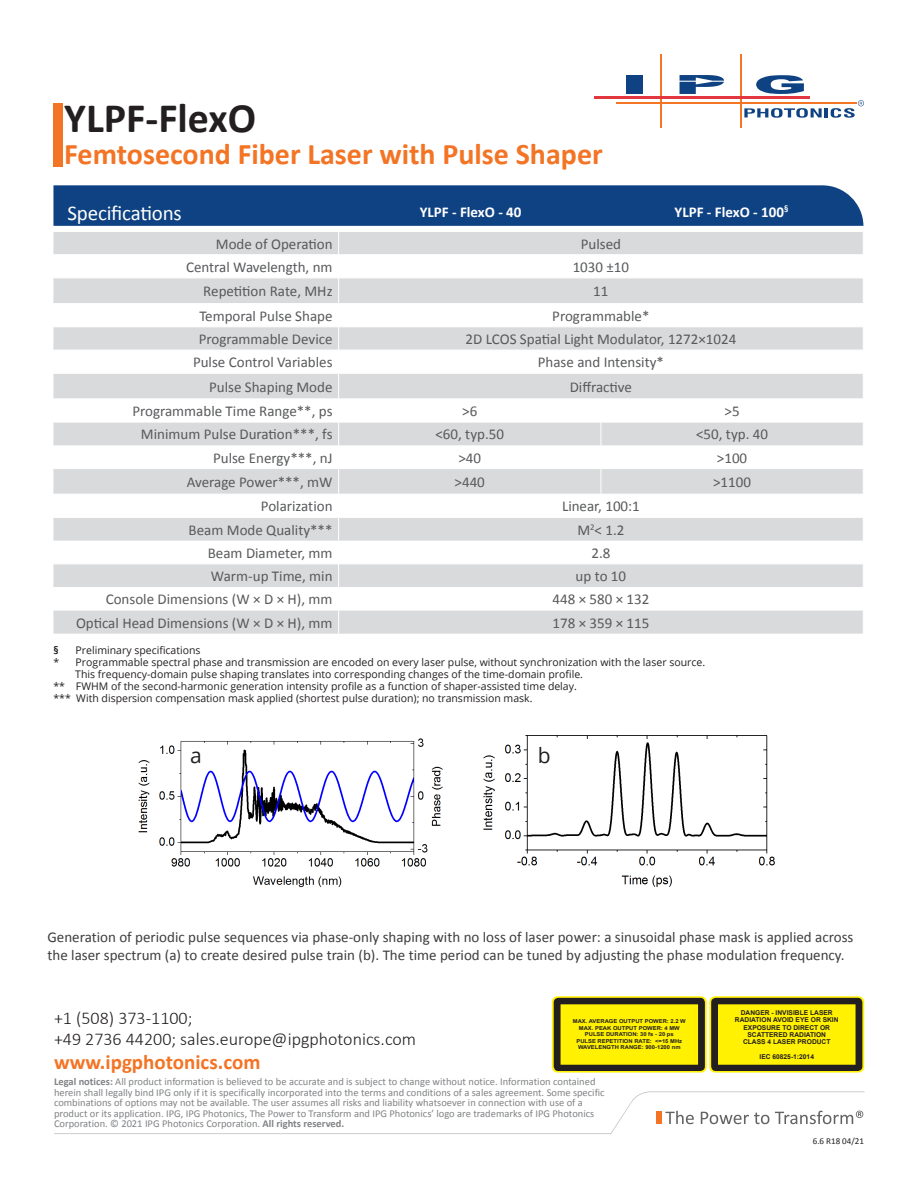
<style>
.page{position:relative;width:918px;height:1188px;background:#fff}
.page>*{position:absolute;margin:0;border:0;box-sizing:border-box;transform-origin:0 0}
.Heading{font:700 42px "Calibri";color:#231f20}
.Sub_Head{font:700 30px "Calibri";color:#f37424}
.Email{font:700 21px "Calibri";color:#f37424}
.Table_Heading{font:21px "Calibri";letter-spacing:-.01em;color:#fff}
.Legal{font:21px "Open Sans";color:#231f20}
.Email-2{font:300 18px "Calibri";color:#231f20}
.Table_left{font:15px "Calibri";color:#58595b}
.Body_Text{font:15px/18px "Calibri";color:#3e3e3f}
.Table_Right{font:15px "Calibri";color:#58595b}
.Table_Bold{font:700 15px "Calibri";color:#fff}
.Legal-2{font:10.5px/10.5px "Calibri";color:#808285}
.Table_Bold-2{font:10.5px/12px "Open Sans";color:#231f20}
.Table_Bold-3{font:700 10.5px "Open Sans";color:#231f20}
.Footage{font:9px "Calibri";color:#231f20}
.t1{font:700 6.6px "Arial";color:#231f20}
.t2{font:700 5.4px "Arial";color:#231f20;scale:1.08 1}
.s1{font-weight:700}
</style>
<div class="page">
<svg style="left:756px;top:75px;width:48px;height:19px"></svg>
<hr style="left:660px;top:54px;width:1px;height:74px;background:#f47523">
<hr style="left:617px;top:103px;width:240px;height:1px;background:#f47523">
<hr style="left:741px;top:54px;width:1px;height:74px;background:#f47523">
<hr style="left:594px;top:96px;width:215px;height:3px;background:#e3373f">
<svg style="left:744px;top:100px;width:120px;height:18px"></svg>
<div style="left:626px;top:75px;width:16px;height:6px;background:#0f4282"></div>
<div style="left:626px;top:82px;width:16px;height:12px;background:#0f4282"></div>
<svg style="left:680px;top:75px;width:44px;height:19px"></svg>
<svg style="left:54px;top:1091px;width:811px;height:43px"></svg>
<svg style="left:552px;top:996px;width:155px;height:77px"></svg>
<svg style="left:554px;top:998px;width:151px;height:73px;background:#c9bd08"></svg>
<svg style="left:709px;top:996px;width:155px;height:77px"></svg>
<svg style="left:711px;top:998px;width:151px;height:73px;background:#c9bd08"></svg>
<div style="left:53px;top:185px;width:810px;height:41px;background:#0f4282"></div>
<svg style="left:53px;top:232px;width:810px;height:402px"></svg>
<img style="left:138px;top:738px;width:305px;height:150px">
<img style="left:483px;top:735px;width:292px;height:152px">
<div style="left:53px;top:104px;width:9px;height:63px;background:#f37424"></div>
<p class="Heading" style="left:64px;top:91px;width:193px">YLPF-FlexO</p>
<p class="Sub_Head" style="left:64px;top:135px;width:540px">Femtosecond Fiber Laser with Pulse Shaper</p>
<p class="Table_Heading" style="left:68px;top:200px;width:116px">Specifications</p>
<p class="Table_Bold" style="left:420px;top:202px;width:103px">YLPF - FlexO - 40</p>
<p class="Table_Bold" style="left:675px;top:202px;width:115px">YLPF - FlexO - 100<sup>§</sup></p>
<p class="Table_left" style="left:216px;top:234px;width:118px">Mode of Operation</p>
<p class="Table_Right" style="left:581px;top:234px;width:42px">Pulsed</p>
<p class="Table_left" style="left:186px;top:257px;width:148px">Central Wavelength, nm</p>
<p class="Table_Right" style="left:573px;top:257px;width:58px">1030 ±10</p>
<p class="Table_left" style="left:203px;top:282px;width:131px">Repetition Rate, MHz</p>
<p class="Table_Right" style="left:593px;top:282px;width:17px">11</p>
<p class="Table_left" style="left:199px;top:306px;width:135px">Temporal Pulse Shape</p>
<p class="Table_Right" style="left:552px;top:306px;width:99px">Programmable*</p>
<p class="Table_left" style="left:199px;top:330px;width:135px">Programmable Device</p>
<p class="Table_Right" style="left:466px;top:330px;width:272px">2D LCOS Spatial Light Modulator, 1272×1024</p>
<p class="Table_left" style="left:193px;top:353px;width:141px">Pulse Control Variables</p>
<p class="Table_Right" style="left:538px;top:353px;width:128px">Phase and Intensity*</p>
<p class="Table_left" style="left:209px;top:377px;width:125px">Pulse Shaping Mode</p>
<p class="Table_Right" style="left:570px;top:377px;width:64px">Diffractive</p>
<p class="Table_left" style="left:132px;top:402px;width:202px">Programmable Time Range**, ps</p>
<p class="Table_Right" style="left:462px;top:402px;width:17px">&gt;6</p>
<p class="Table_Right" style="left:725px;top:402px;width:17px">&gt;5</p>
<p class="Table_left" style="left:141px;top:425px;width:193px">Minimum Pulse Duration***, fs</p>
<p class="Table_Right" style="left:436px;top:425px;width:70px">&lt;60, typ.50</p>
<p class="Table_Right" style="left:696px;top:425px;width:73px">&lt;50, typ. 40</p>
<p class="Table_left" style="left:213px;top:448px;width:121px">Pulse Energy***, nJ</p>
<p class="Table_Right" style="left:458px;top:448px;width:24px">&gt;40</p>
<p class="Table_Right" style="left:717px;top:448px;width:32px">&gt;100</p>
<p class="Table_left" style="left:187px;top:473px;width:147px">Average Power***, mW</p>
<p class="Table_Right" style="left:455px;top:473px;width:32px">&gt;440</p>
<p class="Table_Right" style="left:713px;top:473px;width:39px">&gt;1100</p>
<p class="Table_left" style="left:261px;top:497px;width:73px">Polarization</p>
<p class="Table_Right" style="left:562px;top:497px;width:79px">Linear, 100:1</p>
<p class="Table_left" style="left:189px;top:520px;width:145px">Beam Mode Quality***</p>
<p class="Table_Right" style="left:577px;top:520px;width:49px">M<sup>2</sup>&lt; 1.2</p>
<p class="Table_left" style="left:208px;top:543px;width:126px">Beam Diameter, mm</p>
<p class="Table_Right" style="left:591px;top:543px;width:20px">2.8</p>
<p class="Table_left" style="left:211px;top:567px;width:123px">Warm-up Time, min</p>
<p class="Table_Right" style="left:576px;top:567px;width:52px">up to 10</p>
<p class="Table_left" style="left:106px;top:590px;width:228px">Console Dimensions (W × D × H), mm</p>
<p class="Table_Right" style="left:552px;top:590px;width:98px">448 × 580 × 132</p>
<p class="Table_left" style="left:76px;top:613px;width:258px">Optical Head Dimensions (W × D × H), mm</p>
<p class="Table_Right" style="left:552px;top:613px;width:98px">178 × 359 × 115</p>
<p class="Table_Bold-3" style="left:53px;top:643px;width:7px">§</p>
<p class="Table_Bold-2" style="left:76px;top:644px;width:127px">Preliminary specifications</p>
<p class="Table_Bold-2" style="left:75px;top:656px;width:631px;text-indent:-22px">* Programmable spectral phase and transmission are encoded on every laser pulse, without synchronization with the laser source.<br>This frequency-domain pulse shaping translates into corresponding changes of the time-domain profile.</p>
<p class="Table_Bold-2" style="left:53px;top:680px;width:525px">** FWHM of the second-harmonic generation intensity profile as a function of shaper-assisted time delay.</p>
<p class="Table_Bold-2" style="left:53px;top:692px;width:481px">*** With dispersion compensation mask applied (shortest pulse duration); no transmission mask.</p>
<p class="Legal" style="left:190px;top:741px;width:13px">a</p>
<p class="Legal" style="left:538px;top:741px;width:14px">b</p>
<p class="Body_Text" style="left:48px;top:928px;width:807px">Generation of periodic pulse sequences via phase-only shaping with no loss of laser power: a sinusoidal phase mask is applied across the laser spectrum (a) to create desired pulse train (b). The time period can be tuned by adjusting the phase modulation frequency.</p>
<p class="Email-2" style="left:54px;top:1007px;width:140px">+1 (508) 373-1100;</p>
<p class="Email-2" style="left:54px;top:1028px;width:364px">+49 2736 44200; sales.europe@ipgphotonics.com</p>
<p class="Email" style="left:54px;top:1049px;width:208px">www.ipgphotonics.com</p>
<p class="t2" style="left:573px;top:1018px;width:106px">MAX. AVERAGE OUTPUT POWER: 2.2 W</p>
<p class="t2" style="left:579px;top:1024px;width:95px">MAX. PEAK OUTPUT POWER: 4 MW</p>
<p class="t2" style="left:585px;top:1031px;width:84px">PULSE DURATION: 30 fs - 20 ps</p>
<p class="t2" style="left:576px;top:1037px;width:99px">PULSE REPETITION RATE: &lt;=15 MHz</p>
<p class="t2" style="left:578px;top:1044px;width:96px">WAVELENGTH RANGE: 900-1200 nm</p>
<p class="Legal-2" style="left:54px;top:1076px;width:552px"><span class="s1">Legal notices:</span> All product information is believed to be accurate and is subject to change without notice. Information contained herein shall legally bind IPG only if it is specifically incorporated into the terms and conditions of a sales agreement. Some specific combinations of options may not be available. The user assumes all risks and liability whatsoever in connection with use of a product or its application. IPG, IPG Photonics, The Power to Transform and IPG Photonics’ logo are trademarks of IPG Photonics Corporation. © 2021 IPG Photonics Corporation. <span class="s1">All rights reserved.</span></p>
<p class="t1" style="left:741px;top:1008px;width:93px">DANGER - INVISIBLE LASER</p>
<p class="t1" style="left:735px;top:1015px;width:105px">RADIATION AVOID EYE OR SKIN</p>
<p class="t1" style="left:743px;top:1023px;width:88px">EXPOSURE TO DIRECT OR</p>
<p class="t1" style="left:747px;top:1030px;width:80px">SCATTERED RADIATION</p>
<p class="t1" style="left:743px;top:1038px;width:89px">CLASS 4 LASER PRODUCT</p>
<p class="t1" style="left:760px;top:1052px;width:56px">IEC 60825-1:2014</p>
<p class="Footage" style="left:813px;top:1136px;width:53px">6.6 R18 04/21</p>
</div>
